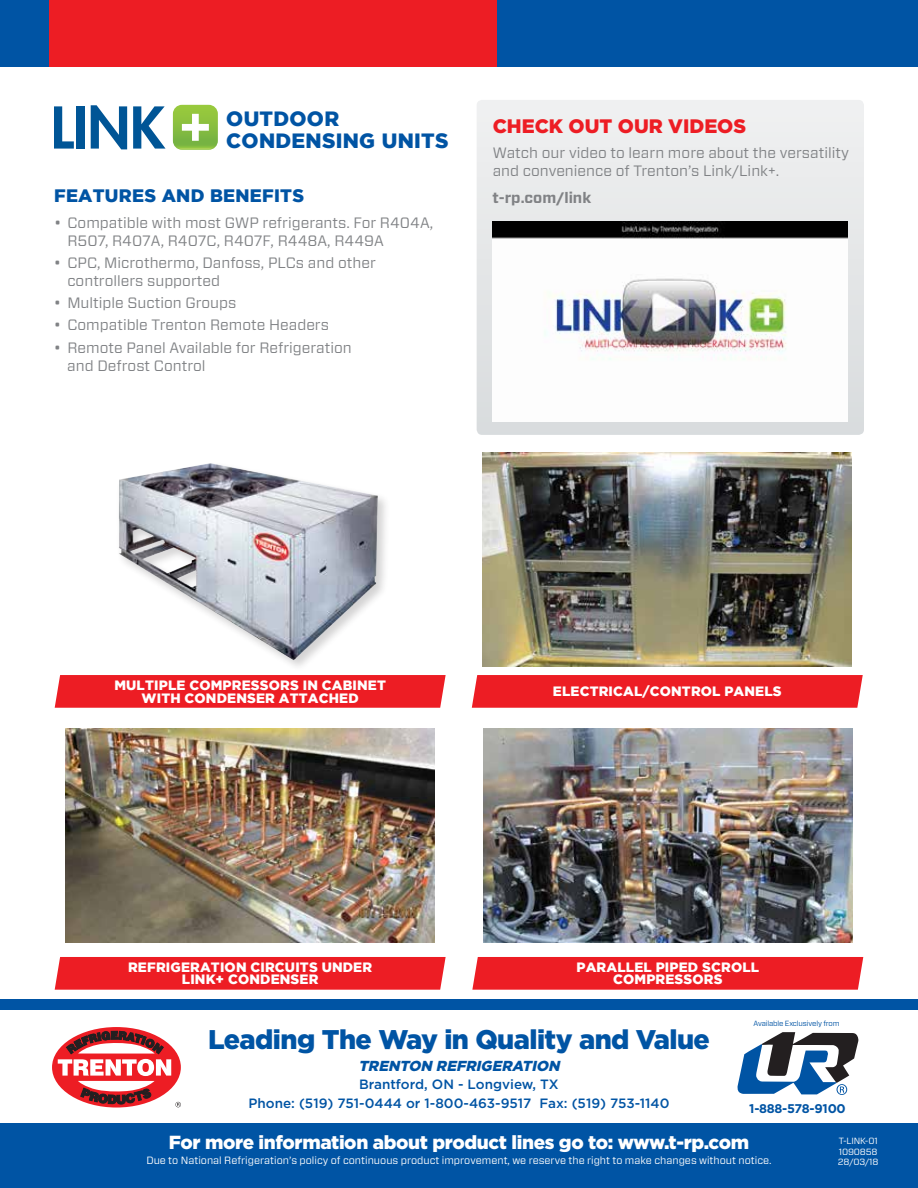
<style>
.page{position:relative;width:918px;height:1188px;background:#fff}
.page>*{position:absolute;margin:0;border:0;box-sizing:border-box;transform-origin:0 0}
.t1{font:900 27px "Gotham HTF";letter-spacing:-.02em;color:#0054a4}
.t2{font:900 20.7px/22.5px "Gotham";letter-spacing:.015em;color:#0054a4}
.t3{font:900 19.5px "Gotham HTF";color:#ed1d24}
.t4{font:900 18.9px "Gotham HTF";letter-spacing:-.02em;color:#fff}
.t5{font:900 18px "Gotham";letter-spacing:.015em;color:#0054a4}
.t6{font:15px/18px "Forza";color:#808285}
.t7{font:700 15px "Forza";color:#808285}
.t8{font:italic 900 14.55px "Gotham HTF";color:#0054a4}
.t9{font:900 13.5px/12.5px "Gotham";letter-spacing:.01em;color:#fff}
.t10{font:500 13.5px/19.2px "Gotham HTF";color:#0054a4;text-align:center}
.t11{font:700 12.6px "Gotham HTF";letter-spacing:-.02em;color:#0054a4}
.t12{font:10.5px "Forza";color:#fff}
.t13{font:9px/10.5px "Forza";letter-spacing:-.02em;color:#fff;text-align:justify}
.t14{font:7.5px "Forza";letter-spacing:-.02em;color:#0054a4}
</style>
<div class="page">
<div style="left:0;top:0;width:918px;height:68px;background:#0054a4"></div>
<div style="left:50px;top:0;width:447px;height:68px;background:#ed1d24"></div>
<svg style="left:52px;top:1027px;width:129px;height:81px"></svg>
<svg style="left:58px;top:1031px;width:123px;height:76px"></svg>
<div style="left:0;top:999px;width:918px;height:11px;background:#0054a4"></div>
<div style="left:0;top:1123px;width:918px;height:65px;background:#0054a4"></div>
<svg style="left:738px;top:1032px;width:120px;height:63px"></svg>
<img style="left:483px;top:729px;width:369px;height:214px">
<img style="left:483px;top:452px;width:369px;height:214px">
<img style="left:66px;top:729px;width:369px;height:214px">
<svg style="left:173px;top:105px;width:45px;height:45px"></svg>
<svg style="left:54px;top:106px;width:20px;height:43px"></svg>
<div style="left:76px;top:106px;width:9px;height:43px;background:#005596"></div>
<svg style="left:91px;top:105px;width:36px;height:44px"></svg>
<svg style="left:133px;top:106px;width:33px;height:43px"></svg>
<div style="left:55px;top:675px;width:391px;height:33px;background:#ed1d24"></div>
<div style="left:55px;top:957px;width:391px;height:33px;background:#ed1d24"></div>
<div style="left:472px;top:957px;width:391px;height:33px;background:#ed1d24"></div>
<div style="left:472px;top:675px;width:391px;height:33px;background:#ed1d24"></div>
<div style="left:116px;top:461px;width:274px;height:211px;background:#231f20;opacity:.2"></div>
<img style="left:119px;top:463px;width:259px;height:197px">
<svg style="left:477px;top:100px;width:387px;height:335px;background:#e7e8e9"></svg>
<img style="left:493px;top:222px;width:355px;height:200px">
<h2 class="t2" style="left:226px;top:107px;width:224px">OUTDOOR<br>CONDENSING UNITS</h2>
<p class="t5" style="left:54px;top:186px;width:251px">FEATURES AND BENEFITS</p>
<p class="t6" style="left:67px;top:214px;width:367px;text-indent:-13px">• Compatible with most GWP refrigerants. For R404A,<br>R507, R407A, R407C, R407F, R448A, R449A</p>
<p class="t6" style="left:67px;top:254px;width:310px;text-indent:-13px">• CPC, Microthermo, Danfoss, PLCs and other controllers supported</p>
<p class="t6" style="left:54px;top:294px;width:184px">• Multiple Suction Groups</p>
<p class="t6" style="left:54px;top:316px;width:277px">• Compatible Trenton Remote Headers</p>
<p class="t6" style="left:67px;top:338px;width:286px;text-indent:-13px">• Remote Panel Available for Refrigeration and Defrost Control</p>
<h3 class="t3" style="left:493px;top:115px;width:255px">CHECK OUT OUR VIDEOS</h3>
<p class="t6" style="left:493px;top:144px;width:358px">Watch our video to learn more about the versatility and convenience of Trenton’s Link/Link+.</p>
<p class="t7" style="left:493px;top:188px;width:100px">t-rp.com/link</p>
<p class="t9" style="left:114px;top:679px;width:86px">MULTIPLE COMPRESSORS</p>
<p class="t9" style="left:142px;top:679px;width:246px;text-indent:161px">IN CABINET<br>WITH CONDENSER ATTACHED</p>
<p class="t9" style="left:553px;top:685px;width:230px">ELECTRICAL/CONTROL PANELS</p>
<p class="t9" style="left:128px;top:961px;width:246px;text-align:center">REFRIGERATION CIRCUITS UNDER<br>LINK+ CONDENSER</p>
<p class="t9" style="left:613px;top:961px;width:139px;text-indent:-37px">PARALLEL PIPED SCROLL<br>COMPRESSORS</p>
<p class="t14" style="left:754px;top:1018px;width:88px">Available Exclusively from</p>
<h1 class="t1" style="left:208px;top:1024px;width:503px">Leading The Way in Quality and Value</h1>
<p class="t8" style="left:358px;top:1057px;width:206px">TRENTON REFRIGERATION</p>
<p class="t10" style="left:248px;top:1074px;width:423px">Brantford, ON - Longview, TX<br>Phone: (519) 751-0444 or 1-800-463-9517 Fax: (519) 753-1140</p>
<p class="t11" style="left:749px;top:1102px;width:98px">1-888-578-9100</p>
<p class="t4" style="left:169px;top:1131px;width:582px">For more information about product lines go to: www.t-rp.com</p>
<p class="t12" style="left:146px;top:1154px;width:627px">Due to National Refrigeration’s policy of continuous product improvement, we reserve the right to make changes without notice.</p>
<p class="t13" style="left:838px;top:1136px;width:42px">T-LINK-01<br>1090858<br>28/03/18</p>
</div>
